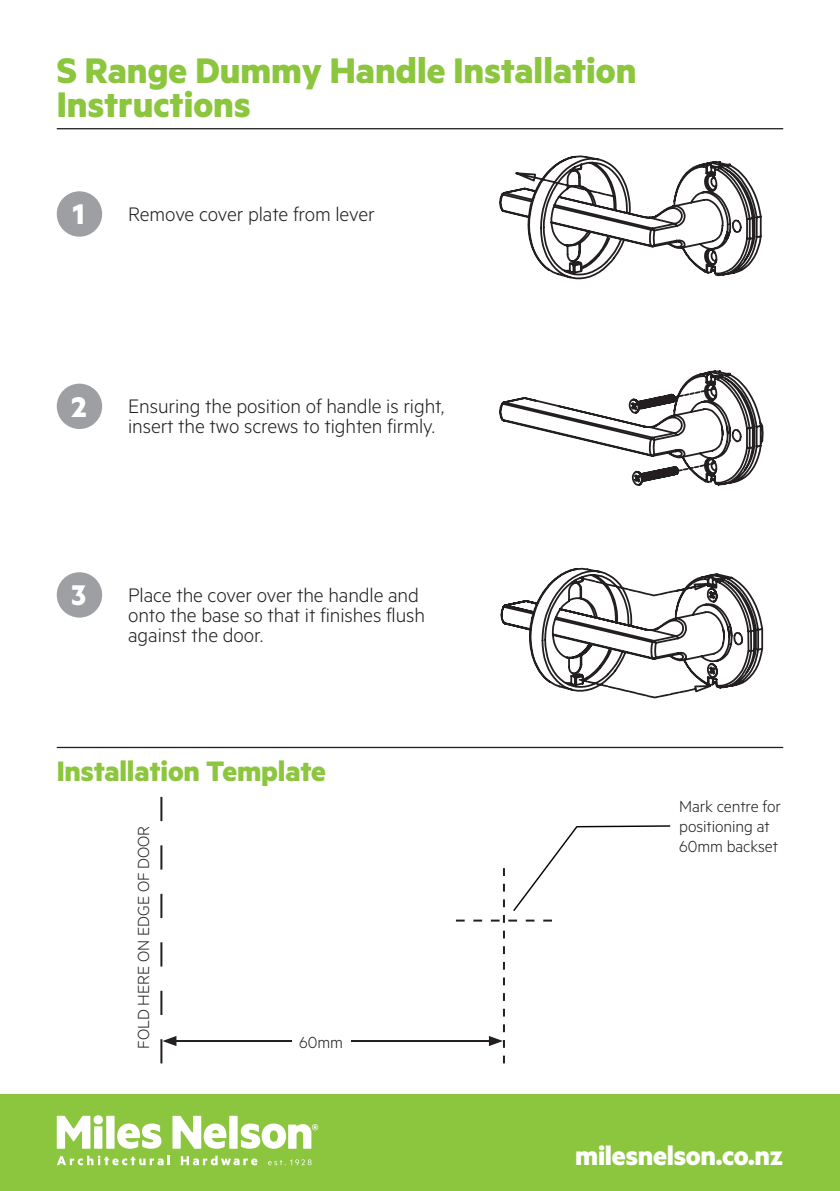
<style>
.page{position:relative;width:840px;height:1191px;background:#fff}
.page>*{position:absolute;margin:0;border:0;box-sizing:border-box;transform-origin:0 0}
.t1{font:700 40px/34px "Metric";color:#8bc63e}
.t2{font:700 32px "Metric";color:#fff}
.t3{font:700 31.6px "Metric";letter-spacing:-.005em;color:#8bc63e}
.t4{font:700 30px "Metric";letter-spacing:-.01em;color:#fff}
.t5{font:300 22px/20px "Metric";letter-spacing:-.005em;color:#231f20}
.t6{font:300 18px/20px "Metric";letter-spacing:-.005em;color:#231f20}
</style>
<div class="page">
<div style="left:0;top:1094px;width:839px;height:97px;background:#8bc63e"></div>
<hr style="left:57px;top:128px;width:725px;height:1px;background:#231f20">
<svg style="left:57px;top:1115px;width:46px;height:33px"></svg>
<div style="left:106px;top:1115px;width:8px;height:33px;background:#fff"></div>
<svg style="left:117px;top:1123px;width:44px;height:25px"></svg>
<svg style="left:172px;top:1115px;width:54px;height:33px"></svg>
<div style="left:229px;top:1115px;width:8px;height:33px;background:#fff"></div>
<svg style="left:241px;top:1123px;width:77px;height:25px"></svg>
<svg style="left:57px;top:1155px;width:113px;height:10px"></svg>
<svg style="left:181px;top:1155px;width:76px;height:10px"></svg>
<svg style="left:268px;top:1159px;width:43px;height:6px"></svg>
<hr style="left:57px;top:747px;width:725px;height:1px;background:#231f20">
<hr style="left:173px;top:1040px;width:318px;height:2px;background:#231f20">
<svg style="left:160px;top:797px;width:16px;height:266px"></svg>
<div style="left:292px;top:1036px;width:58px;height:12px;background:#fff"></div>
<svg style="left:455px;top:825px;width:215px;height:238px"></svg>
<svg style="left:480px;top:128px;width:302px;height:2px"></svg>
<svg style="left:499px;top:155px;width:263px;height:125px"></svg>
<svg style="left:499px;top:370px;width:265px;height:116px"></svg>
<svg style="left:500px;top:567px;width:264px;height:132px"></svg>
<div style="left:57px;top:191px;width:45px;height:46px;background:#9d9fa2;border-radius:50%"></div>
<div style="left:57px;top:384px;width:45px;height:45px;background:#9d9fa2;border-radius:50%"></div>
<div style="left:57px;top:572px;width:45px;height:45px;background:#9d9fa2;border-radius:50%"></div>
<h1 class="t1" style="left:57px;top:52px;width:581px">S Range Dummy Handle Installation<br>Instructions</h1>
<h2 class="t2" style="left:73px;top:195px;width:13px">1</h2>
<p class="t5" style="left:128px;top:203px;width:248px">Remove cover plate from lever</p>
<h2 class="t2" style="left:71px;top:387px;width:17px">2</h2>
<p class="t5" style="left:128px;top:395px;width:317px">Ensuring the position of handle is right, insert the two screws to tighten firmly.</p>
<h2 class="t2" style="left:71px;top:576px;width:16px">3</h2>
<p class="t5" style="left:128px;top:584px;width:298px">Place the cover over the handle and onto the base so that it finishes flush against the door.</p>
<h3 class="t3" style="left:57px;top:752px;width:271px">Installation Template</h3>
<p class="t6" style="left:133px;top:1048px;width:224px;rotate:-90deg">FOLD HERE ON EDGE OF DOOR</p>
<p class="t6" style="left:299px;top:1031px;width:45px">60mm</p>
<p class="t6" style="left:678px;top:795px;width:103px">Mark centre for positioning at<br>60mm backset</p>
<h3 class="t4" style="left:575px;top:1137px;width:209px">milesnelson.co.nz</h3>
</div>
